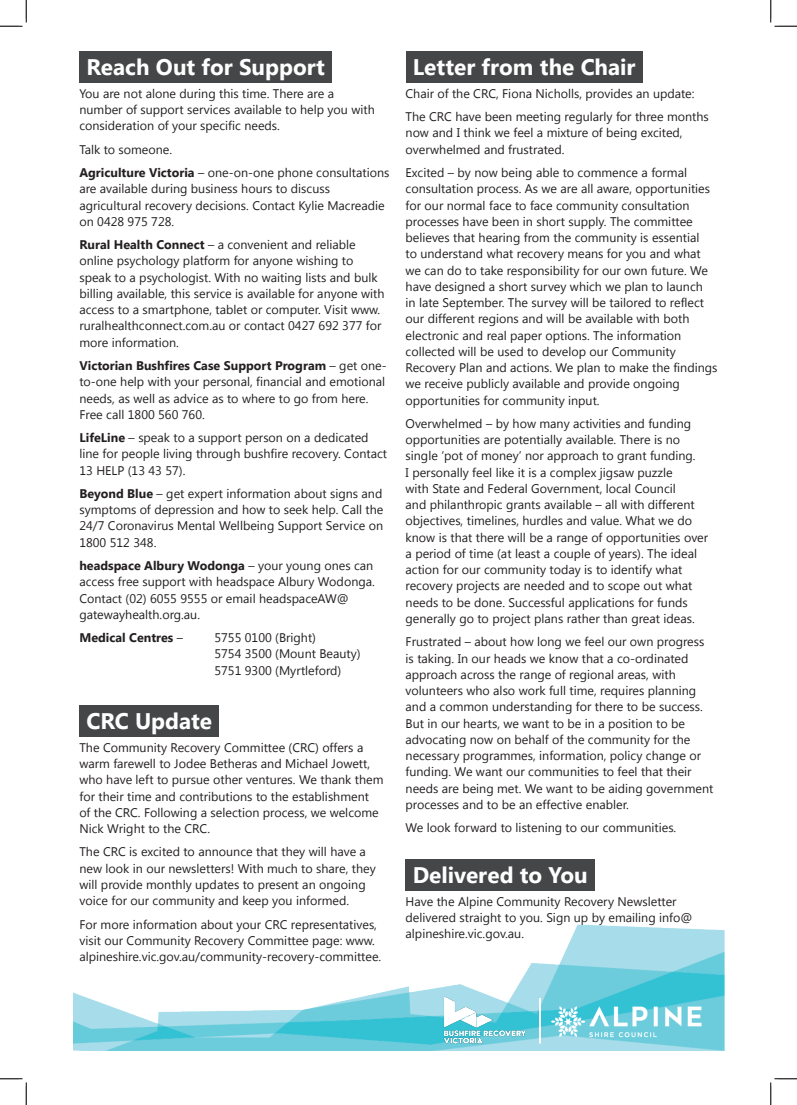
<style>
.page{position:relative;width:797px;height:1105px;background:#fff}
.page>*{position:absolute;margin:0;border:0;box-sizing:border-box;transform-origin:0 0}
.Paragraph_Heading{font:700 22.5px "Lao UI";color:#fff}
.Paragraph_Style_1{font:12.5px/16.2px "Lao UI";color:#231f20}
.t1{font:700 12.5px "Lao UI";color:#231f20}
.s1{font-weight:700}
.s2{font-weight:400}
</style>
<div class="page">
<img style="left:73px;top:924px;width:651px;height:126px">
<img style="left:441px;top:996px;width:87px;height:48px">
<img style="left:550px;top:1006px;width:152px;height:32px">
<hr style="left:539px;top:998px;width:2px;height:45px;background:#fff">
<div style="left:79px;top:51px;width:253px;height:32px;background:#454647"></div>
<div style="left:79px;top:705px;width:140px;height:32px;background:#454647"></div>
<div style="left:405px;top:51px;width:237px;height:32px;background:#454647"></div>
<div style="left:405px;top:859px;width:190px;height:32px;background:#454647"></div>
<svg style="left:0;top:0;width:27px;height:27px"></svg>
<svg style="left:0;top:1078px;width:27px;height:27px"></svg>
<svg style="left:770px;top:0;width:27px;height:27px"></svg>
<svg style="left:770px;top:1078px;width:27px;height:27px"></svg>
<p class="Paragraph_Heading" style="left:86px;top:52px;width:240px">Reach Out for Support</p>
<p class="Paragraph_Style_1" style="left:79px;top:85px;width:297px">You are not alone during this time. There are a number of support services available to help you with consideration of your specific needs.</p>
<p class="Paragraph_Style_1" style="left:79px;top:141px;width:94px">Talk to someone.</p>
<p class="Paragraph_Style_1" style="left:79px;top:164px;width:311px"><span class="s1">Agriculture Victoria</span> – one-on-one phone consultations are available during business hours to discuss agricultural recovery decisions. Contact Kylie Macreadie on 0428 975 728.</p>
<p class="Paragraph_Style_1" style="left:79px;top:236px;width:306px"><span class="s1">Rural Health Connect</span> – a convenient and reliable online psychology platform for anyone wishing to speak to a psychologist. With no waiting lists and bulk billing available, this service is available for anyone with access to a smartphone, tablet or computer. Visit www. ruralhealthconnect.com.au or contact 0427 692 377 for more information.</p>
<p class="Paragraph_Style_1" style="left:79px;top:357px;width:309px"><span class="s1">Victorian Bushfires Case Support Program</span> – get one&shy;to-one help with your personal, financial and emotional needs, as well as advice as to where to go from here.<br>Free call 1800 560 760.</p>
<p class="Paragraph_Style_1" style="left:79px;top:429px;width:309px"><span class="s1">LifeLine</span> – speak to a support person on a dedicated line for people living through bushfire recovery. Contact<br>13 HELP (13 43 57).</p>
<p class="Paragraph_Style_1" style="left:79px;top:485px;width:305px;text-align:justify"><span class="s1">Beyond Blue</span> – get expert information about signs and symptoms of depression and how to seek help. Call the 24/7 Coronavirus Mental Wellbeing Support Service on 1800 512 348.</p>
<p class="Paragraph_Style_1" style="left:79px;top:557px;width:297px"><span class="s1">headspace Albury Wodonga</span> – your young ones can access free support with headspace Albury Wodonga.<br>Contact (02) 6055 9555 or email headspaceAW@ gatewayhealth.org.au.</p>
<p class="t1" style="left:79px;top:629px;width:105px">Medical Centres <span class="s2">–</span></p>
<p class="Paragraph_Style_1" style="left:214px;top:629px;width:148px">5755 0100 (Bright)<br>5754 3500 (Mount Beauty)<br>5751 9300 (Myrtleford)</p>
<p class="Paragraph_Heading" style="left:86px;top:706px;width:127px">CRC Update</p>
<p class="Paragraph_Style_1" style="left:79px;top:739px;width:305px">The Community Recovery Committee (CRC) offers a warm farewell to Jodee Betheras and Michael Jowett, who have left to pursue other ventures. We thank them for their time and contributions to the establishment<br>of the CRC. Following a selection process, we welcome Nick Wright to the CRC.</p>
<p class="Paragraph_Style_1" style="left:79px;top:843px;width:298px">The CRC is excited to announce that they will have a new look in our newsletters! With much to share, they will provide monthly updates to present an ongoing voice for our community and keep you informed.</p>
<p class="Paragraph_Style_1" style="left:79px;top:915px;width:303px">For more information about your CRC representatives, visit our Community Recovery Committee page: www. alpineshire.vic.gov.au/community-recovery-committee.</p>
<p class="Paragraph_Heading" style="left:412px;top:52px;width:224px">Letter from the Chair</p>
<p class="Paragraph_Style_1" style="left:405px;top:85px;width:290px">Chair of the CRC, Fiona Nicholls, provides an update:</p>
<p class="Paragraph_Style_1" style="left:405px;top:108px;width:305px">The CRC have been meeting regularly for three months now and I think we feel a mixture of being excited, overwhelmed and frustrated.</p>
<p class="Paragraph_Style_1" style="left:405px;top:164px;width:313px">Excited – by now being able to commence a formal consultation process. As we are all aware, opportunities for our normal face to face community consultation processes have been in short supply. The committee believes that hearing from the community is essential<br>to understand what recovery means for you and what we can do to take responsibility for our own future. We have designed a short survey which we plan to launch<br>in late September. The survey will be tailored to reflect our different regions and will be available with both electronic and real paper options. The information collected will be used to develop our Community Recovery Plan and actions. We plan to make the findings we receive publicly available and provide ongoing opportunities for community input.</p>
<p class="Paragraph_Style_1" style="left:405px;top:415px;width:304px">Overwhelmed – by how many activities and funding opportunities are potentially available. There is no single ‘pot of money’ nor approach to grant funding.<br>I personally feel like it is a complex jigsaw puzzle<br>with State and Federal Government, local Council<br>and philanthropic grants available – all with different objectives, timelines, hurdles and value. What we do know is that there will be a range of opportunities over a period of time (at least a couple of years). The ideal action for our community today is to identify what recovery projects are needed and to scope out what needs to be done. Successful applications for funds generally go to project plans rather than great ideas.</p>
<p class="Paragraph_Style_1" style="left:405px;top:633px;width:309px">Frustrated – about how long we feel our own progress is taking. In our heads we know that a co-ordinated approach across the range of regional areas, with volunteers who also work full time, requires planning and a common understanding for there to be success.<br>But in our hearts, we want to be in a position to be advocating now on behalf of the community for the necessary programmes, information, policy change or funding. We want our communities to feel that their needs are being met. We want to be aiding government processes and to be an effective enabler.</p>
<p class="Paragraph_Style_1" style="left:405px;top:819px;width:272px">We look forward to listening to our communities.</p>
<p class="Paragraph_Heading" style="left:412px;top:860px;width:177px">Delivered to You</p>
<p class="Paragraph_Style_1" style="left:405px;top:893px;width:288px">Have the Alpine Community Recovery Newsletter delivered straight to you. Sign up by emailing info@ alpineshire.vic.gov.au.</p>
</div>
